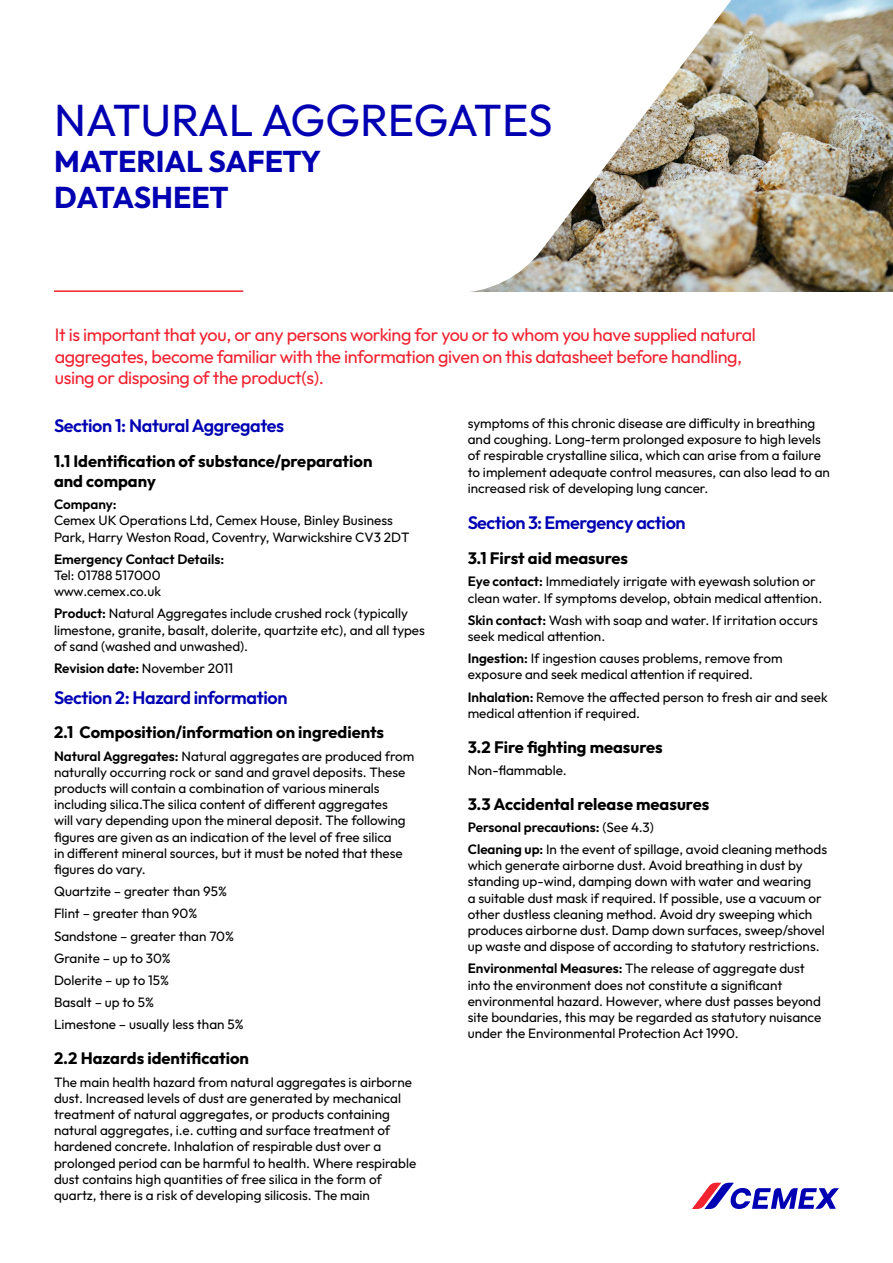
<style>
.page{position:relative;width:893px;height:1263px;background:#fff}
.page>*{position:absolute;margin:0;border:0;box-sizing:border-box;transform-origin:0 0}
.t1{font:45px "Outfit";letter-spacing:-.015em;color:#0000b2}
.t2{font:700 30px/36px "Outfit";letter-spacing:-.01em;color:#0000b2}
.t3{font:18px/21.6px "Outfit";letter-spacing:-.02em;color:#f22331}
.t4{font:600 18px "Outfit";letter-spacing:-.02em;color:#0000b3}
.t5{font:700 16.5px/19.8px "Outfit";color:#000}
.t6{font:13.5px/16.2px "Outfit";color:#000}
.t7{font:600 13.5px "Outfit";color:#000}
.s1{font-weight:600}
.s2{font-weight:400}
</style>
<div class="page">
<img style="left:752px;top:0;width:141px;height:292px">
<svg style="left:243px;top:0;width:509px;height:292px"></svg>
<hr style="left:54px;top:290px;width:189px;height:2px;background:#f22430">
<svg style="left:692px;top:1183px;width:147px;height:26px"></svg>
<h1 class="t1" style="left:54px;top:95px;width:500px">NATURAL AGGREGATES</h1>
<h2 class="t2" style="left:54px;top:144px;width:269px">MATERIAL SAFETY<br>DATASHEET</h2>
<h3 class="t3" style="left:55px;top:324px;width:703px">It is important that you, or any persons working for you or to whom you have supplied natural aggregates, become familiar with the information given on this datasheet before handling, using or disposing of the product(s).</h3>
<h3 class="t4" style="left:54px;top:416px;width:232px">Section 1: Natural Aggregates</h3>
<p class="t5" style="left:54px;top:451px;width:320px">1.1 Identification of substance/preparation and company</p>
<p class="t7" style="left:54px;top:497px;width:64px">Company:</p>
<p class="t6" style="left:54px;top:512px;width:357px">Cemex UK Operations Ltd, Cemex House, Binley Business<br>Park, Harry Weston Road, Coventry, Warwickshire CV3 2DT</p>
<p class="t7" style="left:54px;top:551px;width:172px">Emergency Contact Details:</p>
<p class="t6" style="left:54px;top:567px;width:109px">Tel: 01788 517000 www.cemex.co.uk</p>
<p class="t6" style="left:54px;top:605px;width:372px"><span class="s1">Product:</span> Natural Aggregates include crushed rock (typically limestone, granite, basalt, dolerite, quartzite etc), and all types of sand (washed and unwashed).</p>
<p class="t7" style="left:54px;top:661px;width:181px">Revision date: <span class="s2">November 2011</span></p>
<h3 class="t4" style="left:54px;top:687px;width:235px">Section 2: Hazard information</h3>
<p class="t5" style="left:54px;top:723px;width:331px">2.1 Composition/information on ingredients</p>
<p class="t6" style="left:54px;top:748px;width:362px"><span class="s1">Natural Aggregates:</span> Natural aggregates are produced from naturally occurring rock or sand and gravel deposits. These products will contain a combination of various minerals including silica.The silica content of different aggregates<br>will vary depending upon the mineral deposit. The following figures are given as an indication of the level of free silica<br>in different mineral sources, but it must be noted that these figures do vary.</p>
<p class="t6" style="left:54px;top:880px;width:191px;line-height:22.2px">Quartzite – greater than 95%<br>Flint – greater than 90%<br>Sandstone – greater than 70%<br>Granite – up to 30%<br>Dolerite – up to 15%<br>Basalt – up to 5%<br>Limestone – usually less than 5%</p>
<p class="t5" style="left:54px;top:1048px;width:197px">2.2 Hazards identification</p>
<p class="t6" style="left:54px;top:1073px;width:364px">The main health hazard from natural aggregates is airborne dust. Increased levels of dust are generated by mechanical treatment of natural aggregates, or products containing natural aggregates, i.e. cutting and surface treatment of hardened concrete. Inhalation of respirable dust over a prolonged period can be harmful to health. Where respirable dust contains high quantities of free silica in the form of quartz, there is a risk of developing silicosis. The main</p>
<p class="t6" style="left:468px;top:415px;width:364px">symptoms of this chronic disease are difficulty in breathing and coughing. Long-term prolonged exposure to high levels of respirable crystalline silica, which can arise from a failure to implement adequate control measures, can also lead to an increased risk of developing lung cancer.</p>
<h3 class="t4" style="left:468px;top:513px;width:219px">Section 3: Emergency action</h3>
<p class="t5" style="left:468px;top:548px;width:162px">3.1 First aid measures</p>
<p class="t6" style="left:468px;top:573px;width:356px"><span class="s1">Eye contact:</span> Immediately irrigate with eyewash solution or clean water. If symptoms develop, obtain medical attention.</p>
<p class="t6" style="left:468px;top:612px;width:352px"><span class="s1">Skin contact:</span> Wash with soap and water. If irritation occurs seek medical attention.</p>
<p class="t6" style="left:468px;top:650px;width:316px"><span class="s1">Ingestion:</span> If ingestion causes problems, remove from exposure and seek medical attention if required.</p>
<p class="t6" style="left:468px;top:689px;width:361px"><span class="s1">Inhalation:</span> Remove the affected person to fresh air and seek medical attention if required.</p>
<p class="t5" style="left:468px;top:737px;width:197px">3.2 Fire fighting measures</p>
<p class="t6" style="left:468px;top:762px;width:101px">Non-flammable.</p>
<p class="t5" style="left:468px;top:794px;width:243px">3.3 Accidental release measures</p>
<p class="t6" style="left:468px;top:816px;width:361px;line-height:22.2px"><span class="s1">Personal precautions:</span> (See 4.3)<br><span class="s1">Cleaning up:</span> In the event of spillage, avoid cleaning methods</p>
<p class="t6" style="left:468px;top:857px;width:359px">which generate airborne dust. Avoid breathing in dust by standing up-wind, damping down with water and wearing<br>a suitable dust mask if required. If possible, use a vacuum or other dustless cleaning method. Avoid dry sweeping which produces airborne dust. Damp down surfaces, sweep/shovel up waste and dispose of according to statutory restrictions.</p>
<p class="t6" style="left:468px;top:960px;width:355px"><span class="s1">Environmental Measures:</span> The release of aggregate dust into the environment does not constitute a significant environmental hazard. However, where dust passes beyond site boundaries, this may be regarded as statutory nuisance under the Environmental Protection Act 1990.</p>
</div>
